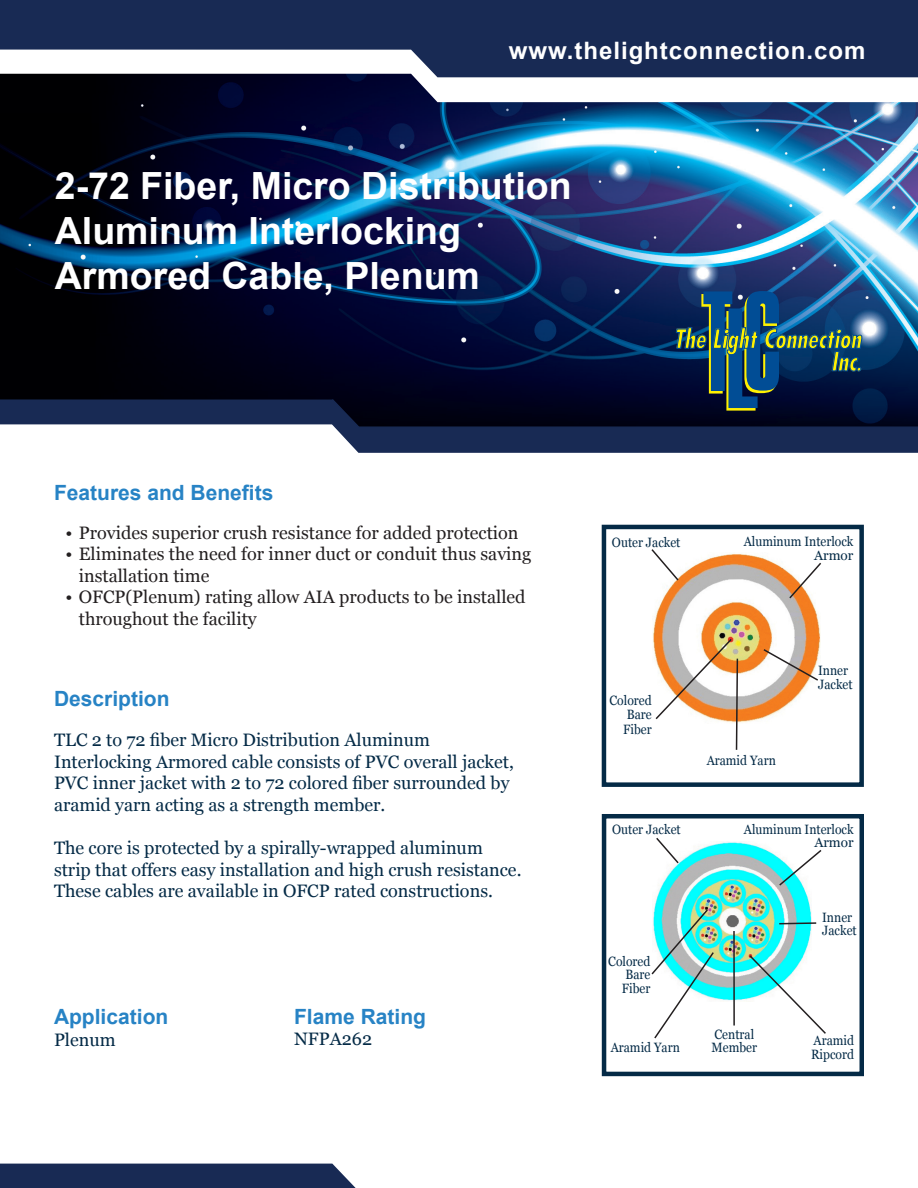
<style>
.page{position:relative;width:918px;height:1188px;background:#fff}
.page>*{position:absolute;margin:0;border:0;box-sizing:border-box;transform-origin:0 0}
.t1{font:700 37.5px/45px "Arial";color:#fff}
.t2{font:italic 700 condensed 25.65px/22.5px "Futura";color:#fff101;text-align:right}
.BlueText{font:700 24px "Arial";letter-spacing:.04em;color:#fff}
.LightBlueHeader{font:700 21px "Arial";color:#2783c5}
.BlueText-2{font:18px/21.6px "Georgia";color:#042a46}
.t3{font:18px/21.6px "Georgia";color:#231f20}
.t4{font:13.5px/13.5px "Georgia";color:#042a46;text-align:right;scale:.9 1}
.s1{font-size:19.5px}
</style>
<div class="page">
<div style="left:0;top:0;width:918px;height:50px;background:#182a54"></div>
<img style="left:0;top:102px;width:918px;height:295px">
<div style="left:0;top:1164px;width:356px;height:24px;background:#182a54"></div>
<div style="left:602px;top:525px;width:262px;height:262px;background:#fff;border:4px solid #042a46"></div>
<img style="left:653px;top:554px;width:168px;height:169px">
<div style="left:602px;top:814px;width:262px;height:262px;background:#fff;border:4px solid #042a46"></div>
<img style="left:654px;top:842px;width:157px;height:159px">
<svg style="left:0;top:397px;width:918px;height:56px"></svg>
<svg style="left:676px;top:291px;width:186px;height:120px;background:#0f3a66"></svg>
<svg style="left:0;top:50px;width:918px;height:52px"></svg>
<svg style="left:762px;top:648px;width:58px;height:34px"></svg>
<svg style="left:651px;top:549px;width:29px;height:33px"></svg>
<svg style="left:788px;top:561px;width:33px;height:39px"></svg>
<svg style="left:654px;top:637px;width:85px;height:113px"></svg>
<svg style="left:778px;top:922px;width:39px;height:3px"></svg>
<hr style="left:733px;top:931px;width:2px;height:95px;background:#231f20">
<svg style="left:655px;top:837px;width:25px;height:28px"></svg>
<svg style="left:778px;top:848px;width:44px;height:39px"></svg>
<svg style="left:748px;top:954px;width:78px;height:80px"></svg>
<svg style="left:651px;top:908px;width:64px;height:131px"></svg>
<p class="BlueText" style="left:509px;top:34px;width:358px">www.thelightconnection.com</p>
<p class="t1" style="left:55px;top:164px;width:518px">2-72 Fiber, Micro Distribution</p>
<p class="t1" style="left:55px;top:209px;width:427px">Aluminum Interlocking<br>Armored Cable, Plenum</p>
<p class="t2" style="left:674px;top:327px;width:189px">The Light Connection<br>Inc<span class="s1">.</span></p>
<p class="LightBlueHeader" style="left:54px;top:478px;width:221px">Features and Benefits</p>
<p class="t3" style="left:65px;top:522px;width:455px">• Provides superior crush resistance for added protection</p>
<p class="t3" style="left:79px;top:544px;width:454px;text-indent:-14px">• Eliminates the need for inner duct or conduit thus saving installation time</p>
<p class="t3" style="left:79px;top:587px;width:448px;text-indent:-14px">• OFCP(Plenum) rating allow AIA products to be installed throughout the facility</p>
<p class="LightBlueHeader" style="left:54px;top:685px;width:117px">Description</p>
<p class="BlueText-2" style="left:54px;top:730px;width:462px">TLC 2 to 72 fiber Micro Distribution Aluminum Interlocking Armored cable consists of PVC overall jacket, PVC inner jacket with 2 to 72 colored fiber surrounded by aramid yarn acting as a strength member.</p>
<p class="BlueText-2" style="left:54px;top:838px;width:469px">The core is protected by a spirally-wrapped aluminum strip that offers easy installation and high crush resistance.<br>These cables are available in OFCP rated constructions.</p>
<p class="LightBlueHeader" style="left:54px;top:1003px;width:116px">Application</p>
<p class="BlueText-2" style="left:54px;top:1029px;width:63px">Plenum</p>
<p class="LightBlueHeader" style="left:294px;top:1002px;width:133px">Flame Rating</p>
<p class="BlueText-2" style="left:294px;top:1029px;width:79px">NFPA262</p>
<p class="t4" style="left:612px;top:535px;width:78px">Outer Jacket</p>
<p class="t4" style="left:744px;top:535px;width:123px">Aluminum Interlock<br>Armor</p>
<p class="t4" style="left:610px;top:694px;width:48px">Colored</p>
<p class="t4" style="left:627px;top:708px;width:29px">Bare</p>
<p class="t4" style="left:623px;top:723px;width:33px">Fiber</p>
<p class="t4" style="left:612px;top:823px;width:78px">Outer Jacket</p>
<p class="t4" style="left:707px;top:753px;width:78px">Aramid Yarn</p>
<p class="t4" style="left:818px;top:664px;width:40px;text-align:left">Inner<br>Jacket</p>
<p class="t4" style="left:744px;top:822px;width:123px">Aluminum Interlock<br>Armor</p>
<p class="t4" style="left:608px;top:954px;width:48px">Colored</p>
<p class="t4" style="left:626px;top:968px;width:29px">Bare</p>
<p class="t4" style="left:622px;top:981px;width:33px">Fiber</p>
<p class="t4" style="left:611px;top:1041px;width:78px">Aramid Yarn</p>
<p class="t4" style="left:715px;top:1028px;width:46px">Central</p>
<p class="t4" style="left:712px;top:1041px;width:52px">Member</p>
<p class="t4" style="left:822px;top:910px;width:35px">Inner</p>
<p class="t4" style="left:822px;top:924px;width:40px">Jacket</p>
<p class="t4" style="left:814px;top:1034px;width:46px">Aramid</p>
<p class="t4" style="left:811px;top:1048px;width:49px">Ripcord</p>
</div>
